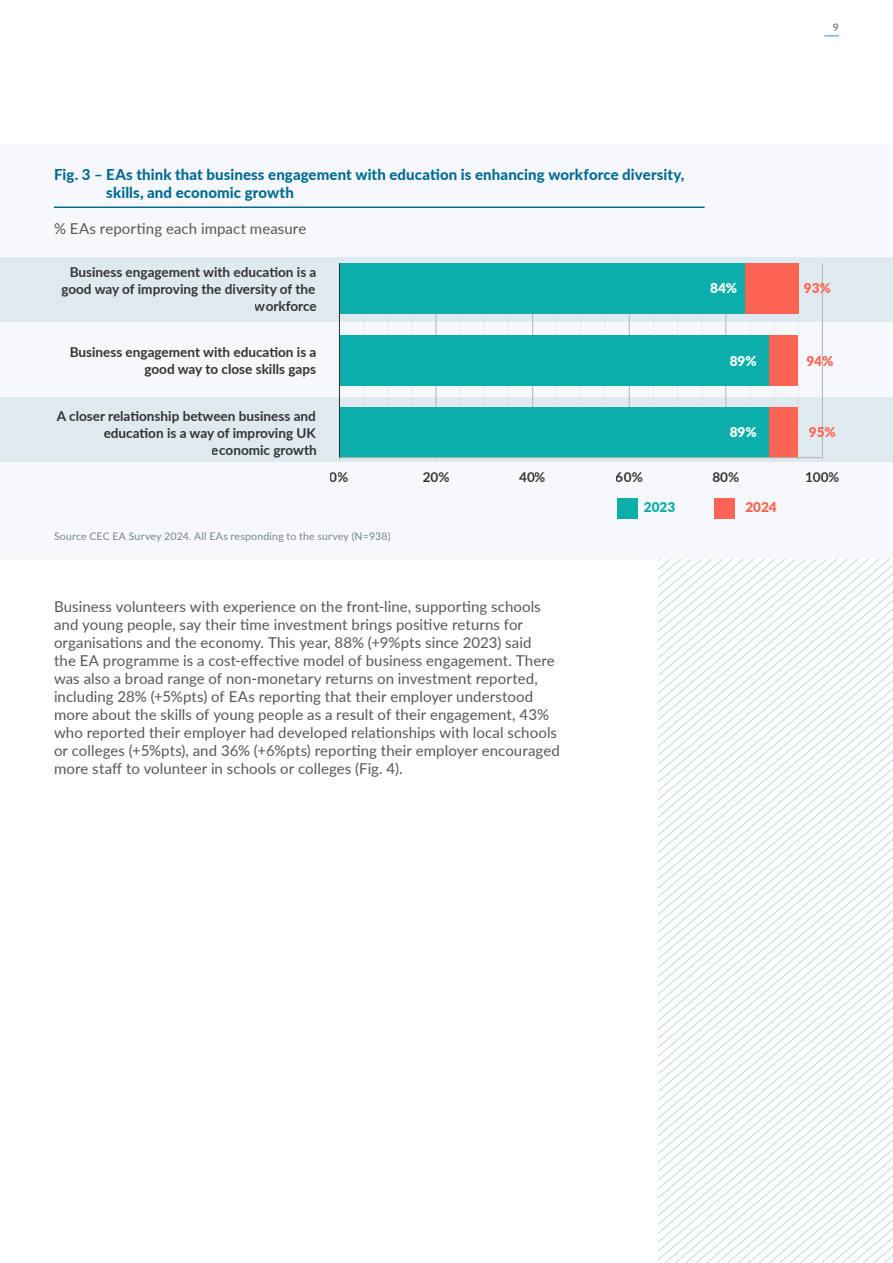
<style>
.page{position:relative;width:893px;height:1263px;background:#fff}
.page>*{position:absolute;margin:0;border:0;box-sizing:border-box;transform-origin:0 0}
.t1{font:15px/18px "Lato";letter-spacing:.005em;color:#575756}
.t2{font:800 15px/18px "Lato";letter-spacing:.005em;color:#006a94}
.t3{font:700 13.65px/17px "Lato";color:#333;text-align:right}
.t4{font:900 13.65px "Lato";color:#fe6454}
.t5{font:900 13.65px "Lato";color:#fff}
.t6{font:900 13.65px "Lato";color:#0baeaa}
.t7{font:10.5px "Lato";letter-spacing:.02em;color:#788685}
.t8{font:700 10.5px "Lato";color:#788685}
</style>
<div class="page">
<svg style="left:684px;top:560px;width:5px;height:703px"></svg>
<svg style="left:697px;top:559px;width:5px;height:704px"></svg>
<svg style="left:710px;top:559px;width:5px;height:702px"></svg>
<svg style="left:719px;top:559px;width:5px;height:703px"></svg>
<svg style="left:724px;top:563px;width:4px;height:700px"></svg>
<svg style="left:728px;top:559px;width:4px;height:704px"></svg>
<svg style="left:732px;top:559px;width:5px;height:701px"></svg>
<svg style="left:737px;top:560px;width:4px;height:703px"></svg>
<svg style="left:741px;top:559px;width:4px;height:702px"></svg>
<svg style="left:745px;top:562px;width:5px;height:701px"></svg>
<svg style="left:750px;top:559px;width:4px;height:703px"></svg>
<svg style="left:754px;top:559px;width:5px;height:704px"></svg>
<svg style="left:759px;top:560px;width:4px;height:703px"></svg>
<svg style="left:763px;top:559px;width:4px;height:701px"></svg>
<svg style="left:767px;top:561px;width:5px;height:702px"></svg>
<svg style="left:772px;top:559px;width:4px;height:702px"></svg>
<svg style="left:776px;top:563px;width:4px;height:700px"></svg>
<svg style="left:780px;top:559px;width:5px;height:704px"></svg>
<svg style="left:785px;top:559px;width:4px;height:700px"></svg>
<svg style="left:789px;top:561px;width:4px;height:702px"></svg>
<svg style="left:793px;top:559px;width:5px;height:702px"></svg>
<svg style="left:798px;top:559px;width:92px;height:704px"></svg>
<svg style="left:802px;top:560px;width:91px;height:703px"></svg>
<svg style="left:807px;top:566px;width:86px;height:697px"></svg>
<svg style="left:811px;top:571px;width:82px;height:692px"></svg>
<svg style="left:815px;top:576px;width:78px;height:687px"></svg>
<svg style="left:820px;top:581px;width:73px;height:682px"></svg>
<svg style="left:824px;top:586px;width:69px;height:677px"></svg>
<svg style="left:828px;top:591px;width:65px;height:672px"></svg>
<div style="left:0;top:144px;width:893px;height:414px;background:#f7f8fb"></div>
<hr style="left:54px;top:207px;width:651px;height:1px;background:#006a94">
<div style="left:0;top:397px;width:893px;height:64px;background:#dfeaf0"></div>
<div style="left:0;top:257px;width:893px;height:65px;background:#dfeaf0"></div>
<hr style="left:436px;top:263px;width:1px;height:195px;background:#b3b3b3">
<hr style="left:532px;top:263px;width:1px;height:195px;background:#b3b3b3">
<hr style="left:629px;top:263px;width:1px;height:195px;background:#b3b3b3">
<hr style="left:726px;top:263px;width:1px;height:195px;background:#b3b3b3">
<hr style="left:822px;top:263px;width:1px;height:195px;background:#b3b3b3">
<div style="left:339px;top:263px;width:406px;height:51px;background:#0baeaa"></div>
<div style="left:745px;top:263px;width:53px;height:51px;background:#fe6454"></div>
<div style="left:339px;top:335px;width:430px;height:51px;background:#0baeaa"></div>
<div style="left:769px;top:335px;width:29px;height:51px;background:#fe6454"></div>
<div style="left:339px;top:407px;width:430px;height:51px;background:#0baeaa"></div>
<div style="left:769px;top:407px;width:29px;height:51px;background:#fe6454"></div>
<svg style="left:363px;top:314px;width:1px;height:146px"></svg>
<svg style="left:387px;top:314px;width:1px;height:146px"></svg>
<svg style="left:412px;top:314px;width:1px;height:146px"></svg>
<svg style="left:460px;top:314px;width:1px;height:146px"></svg>
<svg style="left:484px;top:314px;width:1px;height:146px"></svg>
<svg style="left:508px;top:314px;width:1px;height:146px"></svg>
<svg style="left:581px;top:314px;width:1px;height:146px"></svg>
<svg style="left:605px;top:314px;width:1px;height:146px"></svg>
<svg style="left:653px;top:314px;width:1px;height:146px"></svg>
<svg style="left:677px;top:314px;width:1px;height:146px"></svg>
<svg style="left:701px;top:314px;width:1px;height:146px"></svg>
<svg style="left:750px;top:314px;width:1px;height:146px"></svg>
<svg style="left:774px;top:314px;width:1px;height:146px"></svg>
<svg style="left:798px;top:263px;width:1px;height:197px"></svg>
<hr style="left:339px;top:457px;width:483px;height:1px;background:#b3b3b3">
<hr style="left:339px;top:263px;width:1px;height:194px;background:#333">
<div style="left:618px;top:498px;width:20px;height:20px;background:#0baeaa"></div>
<div style="left:715px;top:498px;width:20px;height:20px;background:#fe6454"></div>
<svg style="left:824px;top:35px;width:15px;height:1px"></svg>
<p class="t8" style="left:833px;top:20px;width:8px">9</p>
<p class="t2" style="left:106px;top:165px;width:579px;text-indent:-52px">Fig. 3 – EAs think that business engagement with education is enhancing workforce diversity, skills, and economic growth</p>
<p class="t1" style="left:54px;top:219px;width:254px">% EAs reporting each impact measure</p>
<p class="t3" style="left:61px;top:263px;width:257px">Business engagement with education is a good way of improving the diversity of the workforce</p>
<p class="t3" style="left:70px;top:343px;width:248px">Business engagement with education is a good way to close skills gaps</p>
<p class="t3" style="left:57px;top:407px;width:261px">A closer relationship between business and education is a way of improving UK economic growth</p>
<p class="t5" style="left:710px;top:278px;width:29px">84%</p>
<p class="t5" style="left:730px;top:350px;width:29px">89%</p>
<p class="t5" style="left:730px;top:422px;width:29px">89%</p>
<p class="t4" style="left:804px;top:278px;width:29px">93%</p>
<p class="t4" style="left:806px;top:350px;width:29px">94%</p>
<p class="t4" style="left:809px;top:422px;width:29px">95%</p>
<p class="t3" style="left:330px;top:468px;width:20px">0%</p>
<p class="t3" style="left:423px;top:468px;width:28px">20%</p>
<p class="t3" style="left:519px;top:468px;width:28px">40%</p>
<p class="t3" style="left:616px;top:468px;width:28px">60%</p>
<p class="t3" style="left:712px;top:468px;width:28px">80%</p>
<p class="t3" style="left:805px;top:468px;width:36px">100%</p>
<p class="t7" style="left:54px;top:529px;width:338px">Source CEC EA Survey 2024. All EAs responding to the survey (N=938)</p>
<p class="t1" style="left:54px;top:597px;width:507px">Business volunteers with experience on the front-line, supporting schools and young people, say their time investment brings positive returns for organisations and the economy. This year, 88% (+9%pts since 2023) said<br>the EA programme is a cost-effective model of business engagement. There was also a broad range of non-monetary returns on investment reported, including 28% (+5%pts) of EAs reporting that their employer understood more about the skills of young people as a result of their engagement, 43% who reported their employer had developed relationships with local schools or colleges (+5%pts), and 36% (+6%pts) reporting their employer encouraged more staff to volunteer in schools or colleges (Fig. 4).</p>
<p class="t6" style="left:644px;top:497px;width:33px">2023</p>
<p class="t4" style="left:745px;top:497px;width:33px">2024</p>
</div>
